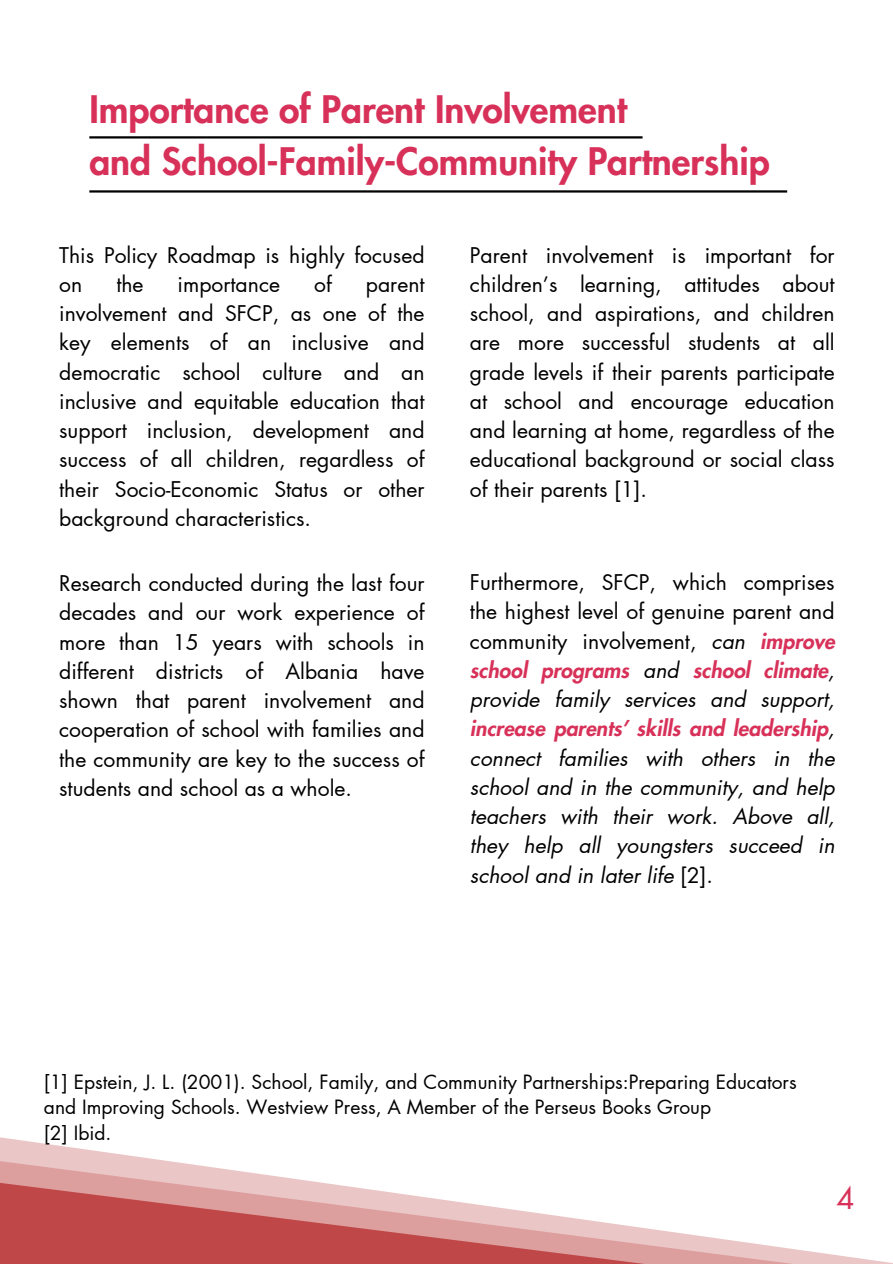
<style>
.page{position:relative;width:893px;height:1264px;background:#fff}
.page>*{position:absolute;margin:0;border:0;box-sizing:border-box;transform-origin:0 0}
.t1{font:800 37.05px/51.8px "Futura LT Pro";color:#d83159}
.t2{font:29.55px "Futura LT Pro";color:#d83159}
.t3{font:21.15px/29.2px "Futura LT Pro";color:#000;text-align:justify}
.t4{font:italic 21.15px/29.2px "Futura LT Pro";color:#000;text-align:justify}
.t5{font:19.2px/25.8px "Futura LT Pro";color:#000}
.s1{font-style:normal}
.s2{font-weight:800;color:#d83159}
</style>
<div class="page">
<svg style="left:0;top:1137px;width:891px;height:126px"></svg>
<hr style="left:89px;top:190px;width:698px;height:2px;background:#000">
<hr style="left:89px;top:136px;width:553px;height:2px;background:#000">
<h1 class="t1" style="left:89px;top:85px;width:681px">Importance of Parent Involvement<br>and School-Family-Community Partnership</h1>
<p class="t3" style="left:59px;top:241px;width:367px">This Policy Roadmap is highly focused on</p>
<p class="t3" style="left:116px;top:270px;width:29px">the</p>
<p class="t3" style="left:178px;top:270px;width:104px">importance</p>
<p class="t3" style="left:314px;top:270px;width:19px">of</p>
<p class="t3" style="left:59px;top:270px;width:367px;text-indent:306px">parent involvement and SFCP, as one of the key elements of an inclusive and democratic school culture and an inclusive and equitable education that support inclusion, development and success of all children, regardless of their Socio-Economic Status or other background characteristics.</p>
<p class="t3" style="left:59px;top:569px;width:367px">Research conducted during the last four decades and our work experience of more than 15 years with schools in different districts of Albania have shown that parent involvement and cooperation of school with families and the community are key to the success of students and school as a whole.</p>
<p class="t3" style="left:470px;top:241px;width:366px">Parent involvement is important for children’s learning, attitudes about school, and aspirations, and children are more successful students at all grade levels if their parents participate at school and encourage education and learning at home, regardless of the educational background or social class of their parents [1].</p>
<p class="t4" style="left:470px;top:568px;width:366px"><span class="s1">Furthermore, SFCP, which comprises the highest level of genuine parent and community involvement,</span> can <span class="s2">improve school programs</span> and <span class="s2">school climate</span>, provide family services and support, <span class="s2">increase parents’ skills and leadership</span>, connect families with others in the school and in the community, and help teachers with their work. Above all, they help all youngsters succeed in school and in later life <span class="s1">[2].</span></p>
<p class="t5" style="left:44px;top:1069px;width:754px">[1] Epstein, J. L. (2001). School, Family, and Community Partnerships:Preparing Educators and Improving Schools. Westview Press, A Member of the Perseus Books Group<br>[2] Ibid.</p>
<h2 class="t2" style="left:836px;top:1184px;width:20px">4</h2>
</div>
